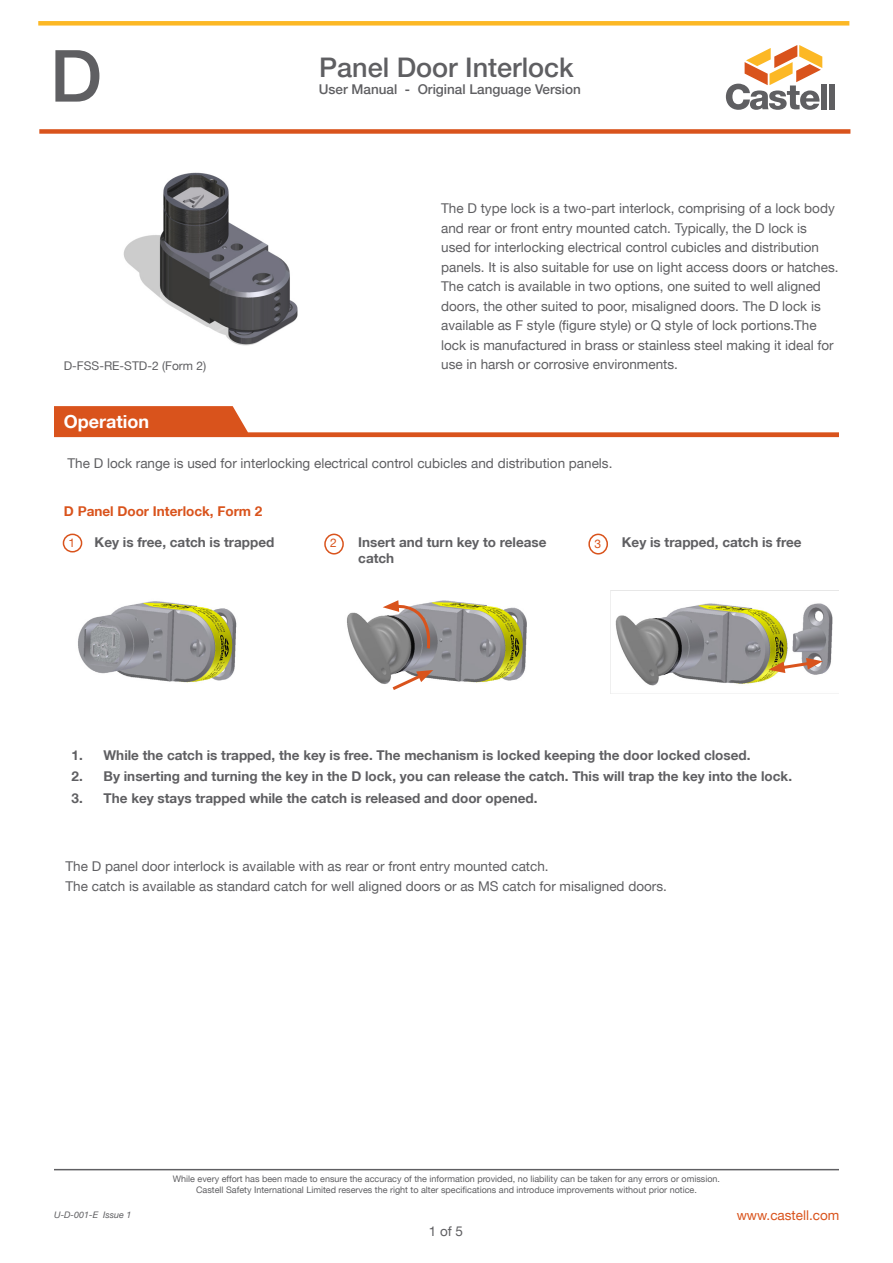
<style>
.page{position:relative;width:893px;height:1263px;background:#fff}
.page>*{position:absolute;margin:0;border:0;box-sizing:border-box;transform-origin:0 0}
.t1{font:500 72px "Helvetica Neue LT";color:#5f5f62}
.t2{font:500 27px "Helvetica Neue LT";color:#5f5f62}
.t3{font:700 18px "Helvetica Neue LT";color:#fff}
.t4{font:13.5px/19.5px "Helvetica Neue LT";color:#5f5f62}
.t5{font:700 13.5px "Helvetica Neue LT";color:#5f5f62}
.t6{font:500 13.5px "Helvetica Neue LT";color:#5f5f62}
.t7{font:700 13.5px "Helvetica Neue LT";color:#d9531c}
.t8{font:13.5px "Helvetica Neue LT";color:#d9531c}
.t9{font:12px "Helvetica Neue LT";color:#5f5f62}
.t10{font:12px "Helvetica Neue LT";color:#d9531c}
.t11{font:9px/10.8px "Helvetica Neue LT";color:#5f5f62;text-align:center}
.t12{font:italic 9px "Helvetica Neue LT";color:#5f5f62}
</style>
<div class="page">
<div style="left:39px;top:129px;width:811px;height:5px;background:#d9531c"></div>
<div style="left:38px;top:21px;width:811px;height:5px;background:#fcb825"></div>
<svg style="left:726px;top:45px;width:96px;height:65px"></svg>
<div style="left:821px;top:84px;width:6px;height:25px;background:#5f5f62"></div>
<div style="left:829px;top:84px;width:6px;height:25px;background:#5f5f62"></div>
<hr style="left:54px;top:1169px;width:785px;height:1px;background:#5f5f62">
<img style="left:123px;top:172px;width:175px;height:174px">
<div style="left:63px;top:534px;width:19px;height:18px;border:2px solid #d9531c;border-radius:50%"></div>
<div style="left:324px;top:534px;width:20px;height:20px;border:2px solid #d9531c;border-radius:50%"></div>
<svg style="left:54px;top:406px;width:785px;height:31px"></svg>
<div style="left:588px;top:534px;width:20px;height:20px;border:2px solid #d9531c;border-radius:50%"></div>
<img style="left:78px;top:601px;width:159px;height:82px">
<img style="left:611px;top:603px;width:228px;height:91px">
<img style="left:347px;top:600px;width:180px;height:84px">
<svg style="left:389px;top:670px;width:44px;height:20px"></svg>
<svg style="left:383px;top:600px;width:52px;height:51px;background:#9c8e8b"></svg>
<svg style="left:769px;top:658px;width:54px;height:15px"></svg>
<h1 class="t1" style="left:50px;top:33px;width:53px">D</h1>
<h2 class="t2" style="left:319px;top:52px;width:256px">Panel Door Interlock</h2>
<p class="t6" style="left:319px;top:81px;width:263px">User Manual - Original Language Version</p>
<p class="t9" style="left:64px;top:358px;width:144px">D-FSS-RE-STD-2 (Form 2)</p>
<p class="t3" style="left:64px;top:410px;width:87px">Operation</p>
<p class="t4" style="left:441px;top:199px;width:399px">The D type lock is a two-part interlock, comprising of a lock body and rear or front entry mounted catch. Typically, the D lock is used for interlocking electrical control cubicles and distribution panels. It is also suitable for use on light access doors or hatches.<br>The catch is available in two options, one suited to well aligned doors, the other suited to poor, misaligned doors. The D lock is available as F style (figure style) or Q style of lock portions.The lock is manufactured in brass or stainless steel making it ideal for use in harsh or corrosive environments.</p>
<p class="t4" style="left:68px;top:453px;width:546px">The D lock range is used for interlocking electrical control cubicles and distribution panels.</p>
<p class="t7" style="left:64px;top:502px;width:200px">D Panel Door Interlock, Form 2</p>
<p class="t5" style="left:95px;top:533px;width:181px">Key is free, catch is trapped</p>
<p class="t5" style="left:358px;top:533px;width:190px">Insert and turn key to release</p>
<p class="t10" style="left:594px;top:537px;width:8px">3</p>
<p class="t5" style="left:358px;top:549px;width:38px">catch</p>
<p class="t10" style="left:68px;top:535px;width:8px">1</p>
<p class="t10" style="left:330px;top:535px;width:8px">2</p>
<p class="t5" style="left:622px;top:533px;width:181px">Key is trapped, catch is free</p>
<p class="t5" style="left:72px;top:746px;width:13px">1.</p>
<p class="t5" style="left:104px;top:746px;width:648px">While the catch is trapped, the key is free. The mechanism is locked keeping the door locked closed.</p>
<p class="t5" style="left:72px;top:768px;width:13px">2.</p>
<p class="t5" style="left:104px;top:768px;width:690px">By inserting and turning the key in the D lock, you can release the catch. This will trap the key into the lock.</p>
<p class="t5" style="left:72px;top:790px;width:13px">3.</p>
<p class="t5" style="left:104px;top:790px;width:435px">The key stays trapped while the catch is released and door opened.</p>
<p class="t4" style="left:66px;top:856px;width:485px">The D panel door interlock is available with as rear or front entry mounted catch.</p>
<p class="t4" style="left:66px;top:876px;width:603px">The catch is available as standard catch for well aligned doors or as MS catch for misaligned doors.</p>
<p class="t12" style="left:54px;top:1210px;width:79px">U-D-001-E Issue 1</p>
<p class="t11" style="left:173px;top:1174px;width:549px">While every effort has been made to ensure the accuracy of the information provided, no liability can be taken for any errors or omission.<br>Castell Safety International Limited reserves the right to alter specifications and introduce improvements without prior notice.</p>
<p class="t4" style="left:429px;top:1222px;width:36px">1 of 5</p>
<p class="t8" style="left:737px;top:1207px;width:104px">www.castell.com</p>
</div>
